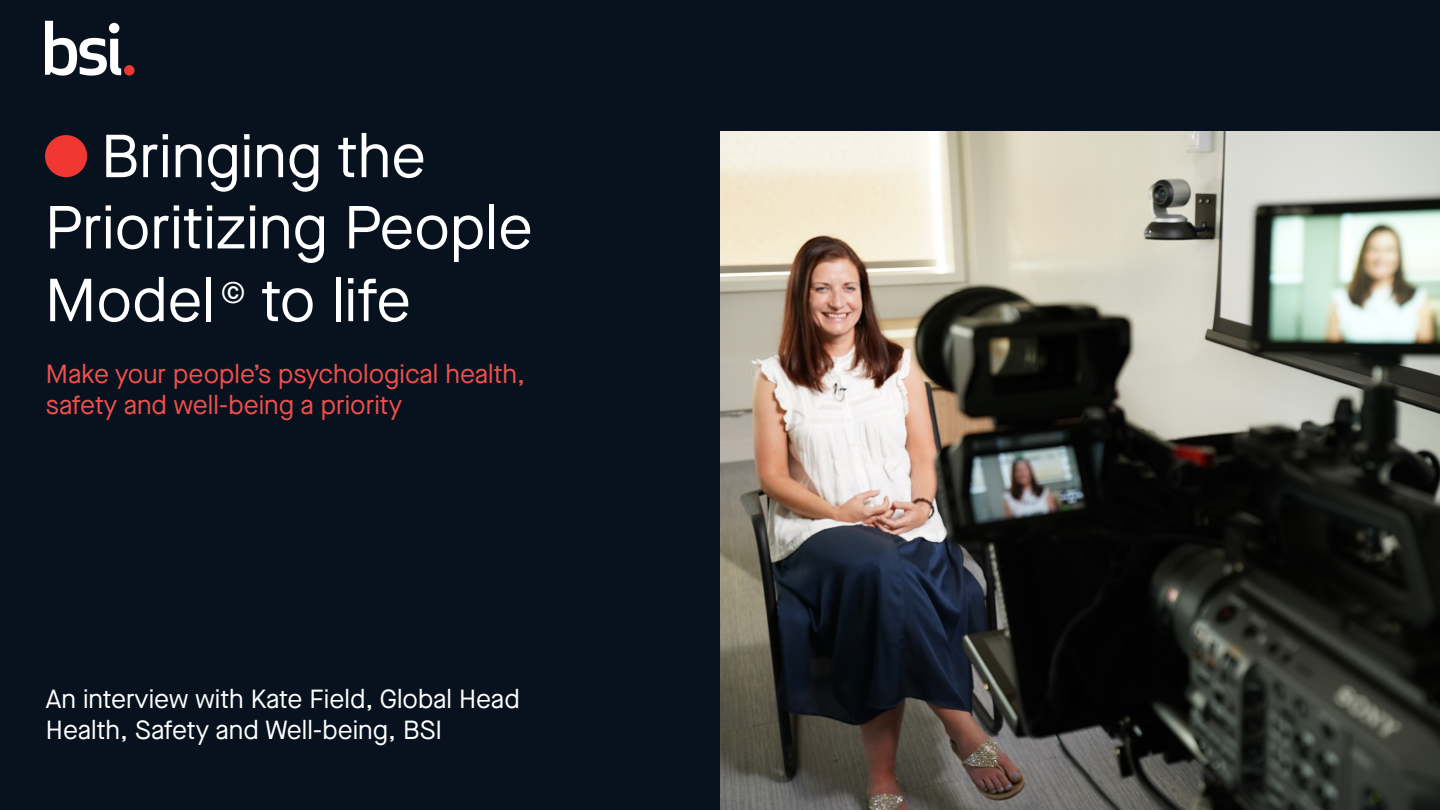
<style>
.page{position:relative;width:1440px;height:810px;background:#08121f}
.page>*{position:absolute;margin:0;border:0;box-sizing:border-box;transform-origin:0 0}
.t1{font:60.6px/72px "Maison Neue";color:#fff}
.t2{font:26.25px/31.5px "Maison Neue";color:#fff}
.t3{font:26.25px/31.5px "Maison Neue";color:#f24f4b}
</style>
<div class="page">
<div style="left:45px;top:135px;width:42px;height:42px;background:#f03732;border-radius:50%"></div>
<img style="left:720px;top:132px;width:720px;height:678px">
<svg style="left:45px;top:21px;width:76px;height:55px"></svg>
<div style="left:124px;top:65px;width:11px;height:11px;background:#f03732;border-radius:50%"></div>
<h1 class="t1" style="left:45px;top:120px;width:489px;text-indent:56px">Bringing the<br>Prioritizing People<br>Model <sup>©</sup> to life</h1>
<p class="t3" style="left:46px;top:358px;width:481px">Make your people’s psychological health, safety and well-being a priority</p>
<p class="t2" style="left:46px;top:682px;width:475px">An interview with Kate Field, Global Head<br>Health, Safety and Well-being, BSI</p>
</div>
